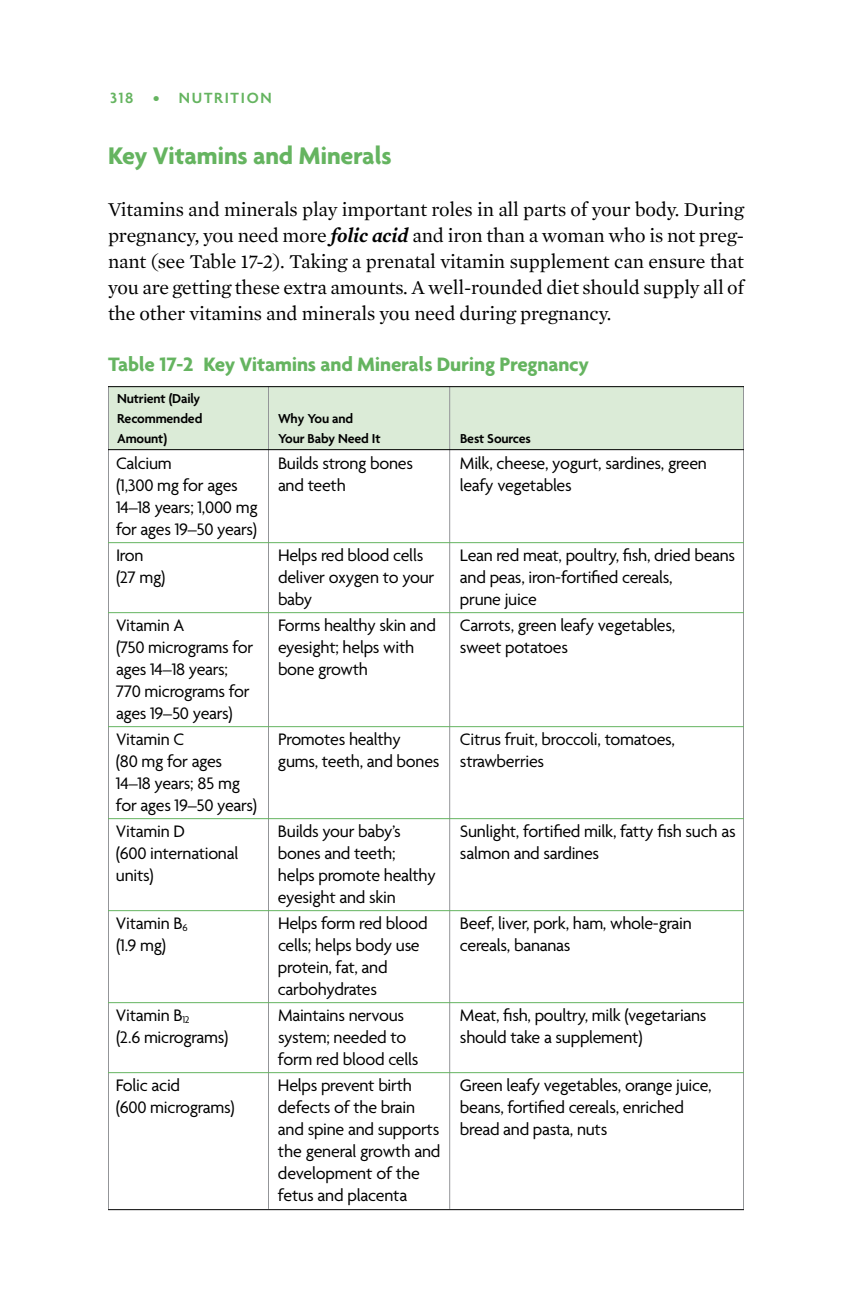
<style>
.page{position:relative;width:864px;height:1296px;background:#fff}
.page>*{position:absolute;margin:0;border:0;box-sizing:border-box;transform-origin:0 0}
.t1{font:700 26px "Agenda";letter-spacing:-.01em;color:#65b460}
.t2{font:700 21px "Agenda";letter-spacing:-.01em;color:#65b460}
.t3{font:20px/26px "Mercury Text G1";letter-spacing:-.01em;color:#000;text-align:justify}
.t4{font:18px/22px "Agenda";letter-spacing:-.015em;color:#000}
.t5{font:600 16px "Agenda";letter-spacing:.11em;color:#65b460}
.t6{font:600 14px/20px "Agenda";letter-spacing:-.01em;color:#000}
.s1{font-weight:600;font-style:italic}
</style>
<div class="page">
<div style="left:108px;top:387px;width:636px;height:63px;background:#dbebd7"></div>
<hr style="left:449px;top:387px;width:1px;height:822px;background:#939598">
<hr style="left:743px;top:387px;width:1px;height:822px;background:#939598">
<hr style="left:268px;top:387px;width:1px;height:822px;background:#939598">
<hr style="left:108px;top:387px;width:1px;height:822px;background:#939598">
<hr style="left:108px;top:386px;width:636px;height:1px;background:#000">
<hr style="left:108px;top:449px;width:636px;height:1px;background:#000">
<hr style="left:108px;top:542px;width:636px;height:1px;background:#65b460">
<hr style="left:108px;top:612px;width:636px;height:1px;background:#65b460">
<hr style="left:108px;top:726px;width:636px;height:1px;background:#65b460">
<hr style="left:108px;top:818px;width:636px;height:1px;background:#65b460">
<hr style="left:108px;top:910px;width:636px;height:1px;background:#65b460">
<hr style="left:108px;top:1002px;width:636px;height:1px;background:#65b460">
<hr style="left:108px;top:1072px;width:636px;height:1px;background:#65b460">
<hr style="left:108px;top:1209px;width:636px;height:1px;background:#000">
<p class="t5" style="left:110px;top:88px;width:163px">318 • NUTRITION</p>
<h1 class="t1" style="left:108px;top:140px;width:285px">Key Vitamins and Minerals</h1>
<p class="t3" style="left:108px;top:195px;width:638px">Vitamins and minerals play important roles in all parts of your body. During pregnancy, you need more <span class="s1">folic acid</span> and iron than a woman who is not preg&shy;nant (see Table 17-2). Taking a prenatal vitamin supplement can ensure that you are getting these extra amounts. A well-rounded diet should supply all of the other vitamins and minerals you need during pregnancy.</p>
<p class="t2" style="left:108px;top:352px;width:483px">Table 17-2 Key Vitamins and Minerals During Pregnancy</p>
<p class="t6" style="left:117px;top:388px;width:87px">Nutrient (Daily<br>Recommended</p>
<p class="t6" style="left:278px;top:408px;width:77px">Why You and</p>
<p class="t6" style="left:117px;top:428px;width:51px">Amount)</p>
<p class="t6" style="left:278px;top:428px;width:104px">Your Baby Need It</p>
<p class="t6" style="left:460px;top:428px;width:72px">Best Sources</p>
<p class="t4" style="left:116px;top:452px;width:57px">Calcium</p>
<p class="t4" style="left:278px;top:452px;width:136px">Builds strong bones</p>
<p class="t4" style="left:460px;top:452px;width:248px">Milk, cheese, yogurt, sardines, green</p>
<p class="t4" style="left:116px;top:474px;width:123px">(1,300 mg for ages</p>
<p class="t4" style="left:278px;top:474px;width:69px">and teeth</p>
<p class="t4" style="left:460px;top:474px;width:113px">leafy vegetables</p>
<p class="t4" style="left:116px;top:496px;width:143px">14–18 years; 1,000 mg for ages 19–50 years)</p>
<p class="t4" style="left:116px;top:544px;width:29px">Iron</p>
<p class="t4" style="left:278px;top:544px;width:147px">Helps red blood cells</p>
<p class="t4" style="left:460px;top:544px;width:277px">Lean red meat, poultry, fish, dried beans</p>
<p class="t4" style="left:116px;top:566px;width:51px">(27 mg)</p>
<p class="t4" style="left:278px;top:566px;width:158px">deliver oxygen to your</p>
<p class="t4" style="left:460px;top:566px;width:214px">and peas, iron-fortified cereals,</p>
<p class="t4" style="left:278px;top:588px;width:36px">baby</p>
<p class="t4" style="left:460px;top:588px;width:79px">prune juice</p>
<p class="t4" style="left:116px;top:614px;width:70px">Vitamin A</p>
<p class="t4" style="left:278px;top:614px;width:159px">Forms healthy skin and</p>
<p class="t4" style="left:460px;top:614px;width:217px">Carrots, green leafy vegetables,</p>
<p class="t4" style="left:116px;top:636px;width:139px">(750 micrograms for</p>
<p class="t4" style="left:278px;top:636px;width:138px">eyesight; helps with</p>
<p class="t4" style="left:460px;top:636px;width:110px">sweet potatoes</p>
<p class="t4" style="left:116px;top:658px;width:113px">ages 14–18 years;</p>
<p class="t4" style="left:278px;top:658px;width:92px">bone growth</p>
<p class="t4" style="left:116px;top:680px;width:135px">770 micrograms for ages 19–50 years)</p>
<p class="t4" style="left:116px;top:728px;width:70px">Vitamin C</p>
<p class="t4" style="left:278px;top:728px;width:124px">Promotes healthy</p>
<p class="t4" style="left:460px;top:728px;width:217px">Citrus fruit, broccoli, tomatoes,</p>
<p class="t4" style="left:116px;top:750px;width:108px">(80 mg for ages</p>
<p class="t4" style="left:278px;top:750px;width:268px">gums, teeth, and bones strawberries</p>
<p class="t4" style="left:116px;top:772px;width:143px">14–18 years; 85 mg for ages 19–50 years)</p>
<p class="t4" style="left:116px;top:820px;width:70px">Vitamin D</p>
<p class="t4" style="left:278px;top:820px;width:124px">Builds your baby’s</p>
<p class="t4" style="left:460px;top:820px;width:277px">Sunlight, fortified milk, fatty fish such as</p>
<p class="t4" style="left:116px;top:842px;width:124px">(600 international</p>
<p class="t4" style="left:278px;top:842px;width:119px">bones and teeth;</p>
<p class="t4" style="left:460px;top:842px;width:141px">salmon and sardines</p>
<p class="t4" style="left:116px;top:864px;width:39px">units)</p>
<p class="t4" style="left:278px;top:864px;width:159px">helps promote healthy eyesight and skin</p>
<p class="t4" style="left:116px;top:912px;width:73px">Vitamin B<sub>6</sub></p>
<p class="t4" style="left:278px;top:912px;width:151px">Helps form red blood</p>
<p class="t4" style="left:460px;top:912px;width:233px">Beef, liver, pork, ham, whole-grain</p>
<p class="t4" style="left:116px;top:934px;width:51px">(1.9 mg)</p>
<p class="t4" style="left:278px;top:934px;width:143px">cells; helps body use</p>
<p class="t4" style="left:460px;top:934px;width:112px">cereals, bananas</p>
<p class="t4" style="left:278px;top:956px;width:111px">protein, fat, and carbohydrates</p>
<p class="t4" style="left:116px;top:1004px;width:75px">Vitamin B<sub>12</sub></p>
<p class="t4" style="left:278px;top:1004px;width:128px">Maintains nervous</p>
<p class="t4" style="left:460px;top:1004px;width:248px">Meat, fish, poultry, milk (vegetarians</p>
<p class="t4" style="left:116px;top:1026px;width:114px">(2.6 micrograms)</p>
<p class="t4" style="left:278px;top:1026px;width:130px">system; needed to</p>
<p class="t4" style="left:460px;top:1026px;width:184px">should take a supplement)</p>
<p class="t4" style="left:278px;top:1048px;width:142px">form red blood cells</p>
<p class="t4" style="left:116px;top:1074px;width:66px">Folic acid</p>
<p class="t4" style="left:278px;top:1074px;width:136px">Helps prevent birth</p>
<p class="t4" style="left:460px;top:1074px;width:253px">Green leafy vegetables, orange juice,</p>
<p class="t4" style="left:116px;top:1096px;width:120px">(600 micrograms)</p>
<p class="t4" style="left:278px;top:1096px;width:139px">defects of the brain</p>
<p class="t4" style="left:278px;top:1096px;width:408px;text-indent:182px">beans, fortified cereals, enriched and spine and supports bread and pasta, nuts<br>the general growth and<br>development of the<br>fetus and placenta</p>
</div>
